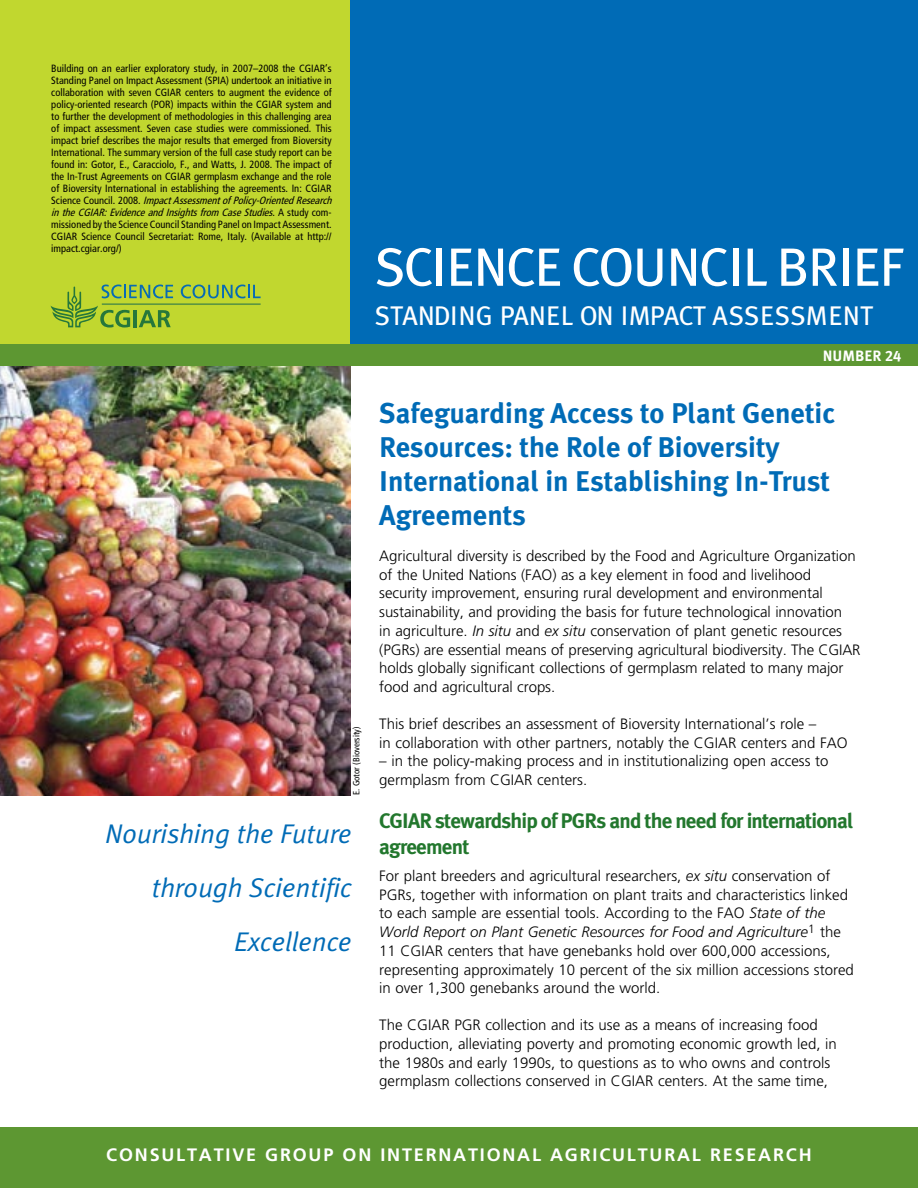
<style>
.page{position:relative;width:918px;height:1188px;background:#fff}
.page>*{position:absolute;margin:0;border:0;box-sizing:border-box;transform-origin:0 0}
.t1{font:54px "Meta Plus Book Caps";letter-spacing:-.02em;color:#fff}
.blue_header{font:700 28.5px/34.2px "Meta Plus";color:#006bb6}
.t2{font:italic 27px/54px "Meta Plus Normal";color:#006bb6;text-align:right}
.t3{font:27px "Meta Plus Book Caps";color:#fff}
.header_2{font:700 21px/25.2px "Meta Plus";letter-spacing:-.04em;color:#22772d}
.t4{font:700 18px "Frutiger";letter-spacing:.1em;color:#fff}
.body{font:300 15px/18.8px "Frutiger";color:#000}
.Issue_number{font:15px "Meta Plus Bold Caps";color:#fff}
.blurb{font:condensed 10.5px/12px "Frutiger";color:#000}
.photo_credit{font:condensed 9px "Frutiger";color:#000}
.s1{font-style:italic}
</style>
<div class="page">
<img style="left:0;top:366px;width:350px;height:429px">
<div style="left:0;top:1127px;width:918px;height:61px;background:#5d9732"></div>
<div style="left:0;top:0;width:350px;height:357px;background:#c1d72f"></div>
<div style="left:350px;top:0;width:568px;height:360px;background:#006bb6"></div>
<div style="left:0;top:345px;width:918px;height:21px;background:#5d9732"></div>
<hr style="left:102px;top:303px;width:159px;height:2px;background:#5d9741">
<svg style="left:51px;top:285px;width:122px;height:43px"></svg>
<svg style="left:181px;top:285px;width:80px;height:13px"></svg>
<p class="blurb" style="left:51px;top:62px;width:285px">Building on an earlier exploratory study, in 2007–2008 the CGIAR’s Standing Panel on Impact Assessment (SPIA) undertook an initiative in collaboration with seven CGIAR centers to augment the evidence of policy-oriented research (POR) impacts within the CGIAR system and to further the development of methodologies in this challenging area of impact assessment. Seven case studies were commissioned. This impact brief describes the major results that emerged from Bioversity International. The summary version of the full case study report can be found in: Gotor, E., Caracciolo, F., and Watts, J. 2008. The impact of the In-Trust Agreements on CGIAR germplasm exchange and the role of Bioversity International in establishing the agreements. In: CGIAR S c i e n c e C o u n c i l . 2 0 0 8 . <span class="s1">ImpactAssessmentofPolicy-OrientedResearch intheCGIAR:EvidenceandInsightsfrom CaseStudies</span>. A s t u d y c o m - missioned by the Science Council Standing Panel on Impact Assessment.<br>CGIAR Science Council Secretariat: Rome, Italy. (Available at http:// impact.cgiar.org/)</p>
<p class="t1" style="left:375px;top:236px;width:531px">SCIENCE COUNCIL BRIEF</p>
<p class="t3" style="left:375px;top:300px;width:500px">STANDING PANEL ON I MPACT ASS ESSMENT</p>
<p class="Issue_number" style="left:823px;top:347px;width:80px">NUMBER 24</p>
<p class="photo_credit" style="left:351px;top:795px;width:70px;rotate:-90deg">E. Gotor (Bioversity)</p>
<p class="t2" style="left:105px;top:806px;width:248px">Nourishing the Future through Scientific<br>Excellence</p>
<p class="blue_header" style="left:379px;top:396px;width:457px">Safeguarding Access to Plant Genetic<br>Resources: the Role of Bioversity<br>International in Establishing In-Trust<br>Agreements</p>
<p class="body" style="left:379px;top:547px;width:483px">Agricultural diversity is described by the Food and Agriculture Organization of the United Nations (FAO) as a key element in food and livelihood security improvement, ensuring rural development and environmental sustainability, and providing the basis for future technological innovation<br>in agriculture. <span class="s1">In situ</span> and <span class="s1">ex situ</span> conservation of plant genetic resources (PGRs) are essential means of preserving agricultural biodiversity. The CGIAR holds globally significant collections of germplasm related to many major food and agricultural crops.</p>
<p class="body" style="left:379px;top:715px;width:470px">This brief describes an assessment of Bioversity International’s role –<br>in collaboration with other partners, notably the CGIAR centers and FAO</p>
<p class="body" style="left:379px;top:752px;width:451px">– in the policy-making process and in institutionalizing open access to germplasm from CGIAR centers.</p>
<p class="header_2" style="left:379px;top:808px;width:476px">CGIAR stewardship of PGRs and the need for international agreement</p>
<p class="body" style="left:379px;top:867px;width:476px">For plant breeders and agricultural researchers, <span class="s1">ex situ</span> conservation of PGRs, together with information on plant traits and characteristics linked to each sample are essential tools. According to the FAO <span class="s1">State of the World Report on Plant Genetic Resources for Food and Agriculture</span><sup>1</sup> the 11 CGIAR centers that have genebanks hold over 600,000 accessions, representing approximately 10 percent of the six million accessions stored in over 1,300 genebanks around the world.</p>
<p class="body" style="left:379px;top:1016px;width:459px">The CGIAR PGR collection and its use as a means of increasing food production, alleviating poverty and promoting economic growth led, in the 1980s and early 1990s, to questions as to who owns and controls germplasm collections conserved in CGIAR centers. At the same time,</p>
<p class="t4" style="left:106px;top:1144px;width:707px">CONSULTATIVE GROUP ON INTERNATIONAL AG RICULTURAL RESEARCH</p>
</div>
